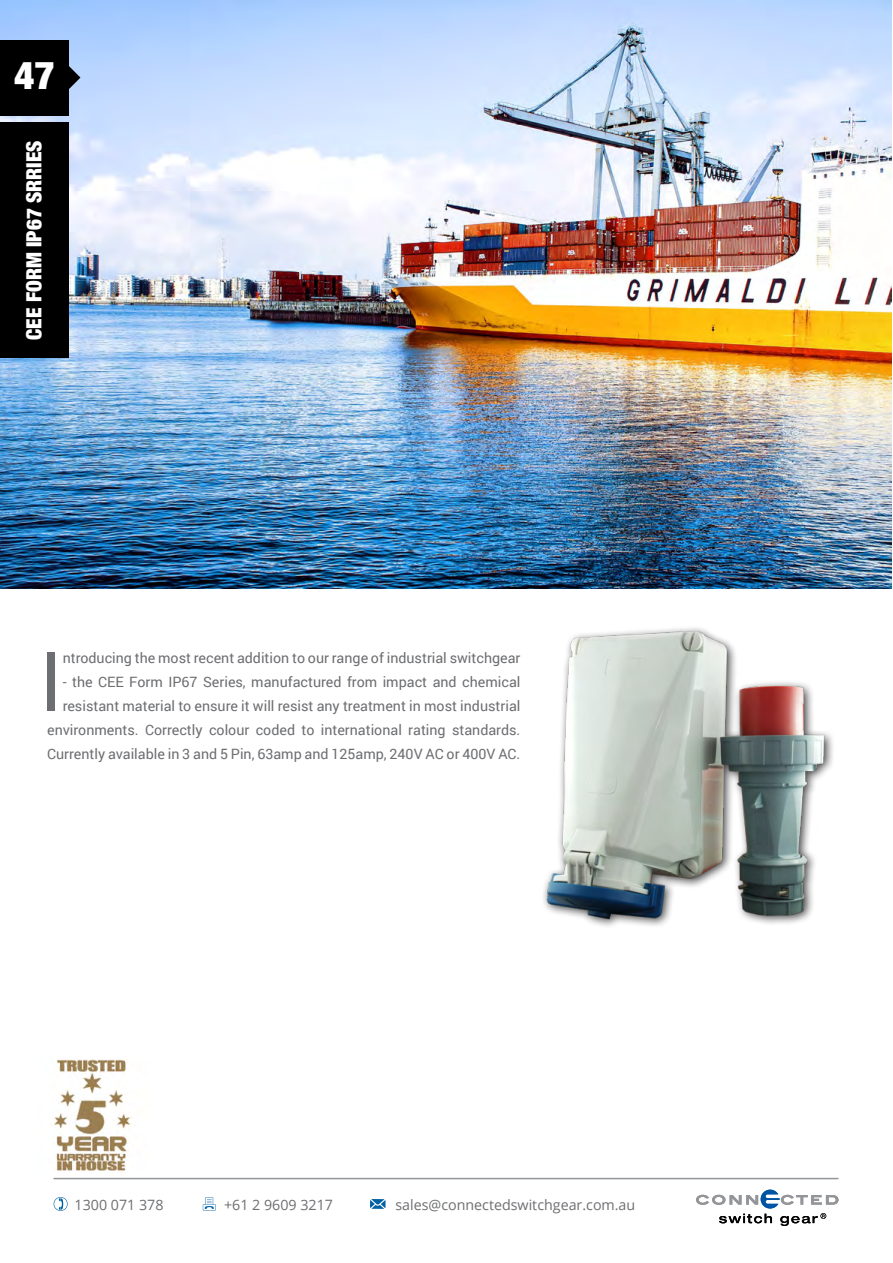
<style>
.page{position:relative;width:893px;height:1263px;background:#fff}
.page>*{position:absolute;margin:0;border:0;box-sizing:border-box;transform-origin:0 0}
.t1{font:81.75px "Roboto";color:#6d6e71}
.t2{font:900 condensed 39px "Helvetica Neue LT Com";color:#fff}
.t3{font:900 condensed 21px "Helvetica Neue LT Com";color:#fff}
.t4{font:14.25px/24px "Roboto";color:#6d6e71;text-align:right}
.t5{font:14.25px "Open Sans";color:#6d6e71}
</style>
<div class="page">
<img style="left:0;top:1px;width:891px;height:588px">
<hr style="left:54px;top:1178px;width:784px;height:1px;background:#939598">
<svg style="left:54px;top:1197px;width:14px;height:14px"></svg>
<svg style="left:370px;top:1199px;width:16px;height:10px"></svg>
<svg style="left:203px;top:1197px;width:13px;height:13px"></svg>
<svg style="left:696px;top:1189px;width:142px;height:37px"></svg>
<img style="left:54px;top:1059px;width:78px;height:113px">
<div style="left:0;top:123px;width:69px;height:235px;background:#000"></div>
<div style="left:0;top:40px;width:69px;height:75px;background:#000"></div>
<svg style="left:69px;top:66px;width:11px;height:23px"></svg>
<img style="left:543px;top:628px;width:290px;height:299px">
<h2 class="t2" style="left:14px;top:52px;width:42px">47</h2>
<h3 class="t3" style="left:22px;top:340px;width:201px;rotate:-90deg">CEE FORM IP67 SRRIES</h3>
<h1 class="t1" style="left:40px;top:624px;width:25px">I</h1>
<p class="t4" style="left:63px;top:645px;width:459px">ntroducing the most recent addition to our range of industrial switchgear</p>
<p class="t4" style="left:47px;top:669px;width:475px">- the CEE Form IP67 Series, manufactured from impact and chemical resistant material to ensure it will resist any treatment in most industrial environments. Correctly colour coded to international rating standards.<br>Currently available in 3 and 5 Pin, 63amp and 125amp, 240V AC or 400V AC.</p>
<p class="t5" style="left:75px;top:1195px;width:90px">1300 071 378</p>
<p class="t5" style="left:224px;top:1195px;width:110px">+61 2 9609 3217</p>
<p class="t5" style="left:395px;top:1195px;width:241px">sales@connectedswitchgear.com.au</p>
</div>
